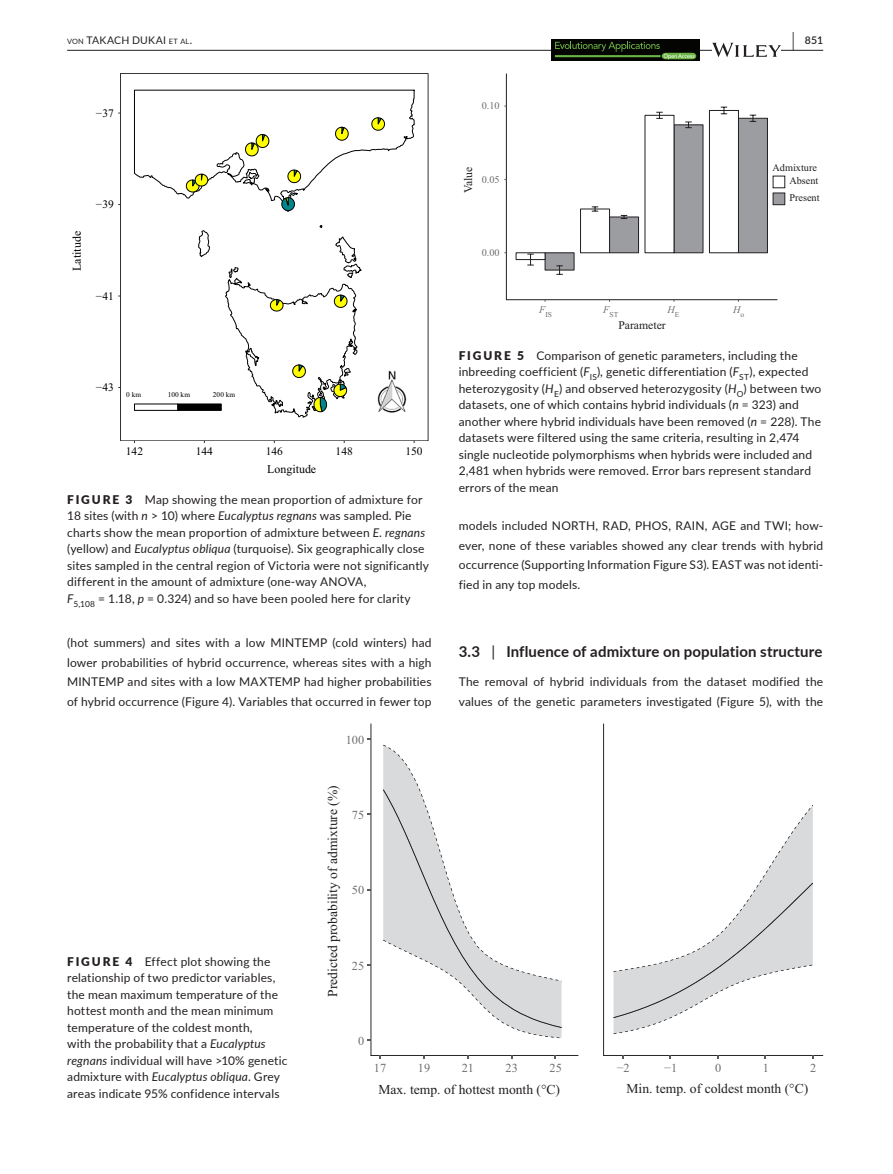
<style>
.page{position:relative;width:893px;height:1174px;background:#fff}
.page>*{position:absolute;margin:0;border:0;box-sizing:border-box;transform-origin:0 0}
.t1{font:600 19.5px "Lato";color:#231f20;scale:.48 1}
.t2{font:700 15px "Lato";letter-spacing:.01em;color:#231f20}
.t3{font:13.65px "Times New Roman";color:#231f20}
.t4{font:12.3px "Times New Roman";color:#6d6e71}
.t5{font:12px/16.5px "Lato";letter-spacing:.015em;color:#231f20}
.t6{font:11.85px "Times New Roman";color:#000}
.t7{font:11.7px "Times New Roman";color:#231f20}
.t8{font:11.4px "Times New Roman";color:#000}
.t9{font:10.5px "Lato";letter-spacing:.02em;color:#231f20}
.t10{font:600 10.5px "Lato";color:#231f20}
.t11{font:10.2px/13.6px "Times New Roman";color:#231f20;text-align:right}
.t12{font:10.2px "Times New Roman";color:#6d6e71}
.t13{font:italic 10.2px "Times New Roman";color:#6d6e71}
.t14{font:7.5px "Times New Roman";color:#6d6e71}
.t15{font:7.35px "Times New Roman";color:#000}
.s1{font-size:7.35px}
.s2{font-weight:900}
.s3{font-style:italic}
.s4{font-weight:400}
</style>
<div class="page">
<hr style="left:67px;top:50px;width:756px;height:1px;background:#231f20">
<div style="left:551px;top:40px;width:149px;height:21px;background:#040503"></div>
<svg style="left:555px;top:41px;width:141px;height:18px"></svg>
<svg style="left:712px;top:43px;width:69px;height:14px"></svg>
<svg style="left:134px;top:89px;width:281px;height:329px"></svg>
<svg style="left:186px;top:173px;width:22px;height:26px"></svg>
<svg style="left:245px;top:134px;width:25px;height:23px"></svg>
<svg style="left:270px;top:299px;width:14px;height:13px"></svg>
<svg style="left:281px;top:197px;width:14px;height:14px"></svg>
<svg style="left:287px;top:169px;width:14px;height:14px"></svg>
<svg style="left:292px;top:364px;width:14px;height:14px"></svg>
<svg style="left:313px;top:396px;width:14px;height:17px"></svg>
<svg style="left:333px;top:383px;width:14px;height:14px"></svg>
<svg style="left:334px;top:294px;width:14px;height:14px"></svg>
<svg style="left:335px;top:126px;width:14px;height:16px"></svg>
<svg style="left:371px;top:117px;width:14px;height:14px"></svg>
<div style="left:134px;top:403px;width:44px;height:8px;background:#fff;border:1px solid #000"></div>
<div style="left:177px;top:403px;width:45px;height:8px;background:#000;border:1px solid #000"></div>
<img style="left:375px;top:370px;width:34px;height:45px">
<div style="left:120px;top:73px;width:308px;height:368px;border:1px solid #333"></div>
<svg style="left:458px;top:981px;width:101px;height:57px"></svg>
<svg style="left:383px;top:745px;width:177px;height:236px"></svg>
<hr style="left:370px;top:723px;width:1px;height:333px;background:#231f20">
<hr style="left:370px;top:1055px;width:208px;height:1px;background:#231f20">
<svg style="left:613px;top:804px;width:200px;height:230px"></svg>
<hr style="left:603px;top:723px;width:1px;height:333px;background:#231f20">
<hr style="left:603px;top:1055px;width:220px;height:1px;background:#231f20">
<div style="left:545px;top:252px;width:29px;height:18px;background:#9b9da0;border:1px solid #231f20"></div>
<div style="left:516px;top:252px;width:29px;height:8px;background:#fff;border:1px solid #231f20"></div>
<div style="left:609px;top:217px;width:30px;height:36px;background:#9b9da0;border:1px solid #231f20"></div>
<div style="left:580px;top:209px;width:30px;height:44px;background:#fff;border:1px solid #231f20"></div>
<div style="left:674px;top:124px;width:29px;height:129px;background:#9b9da0;border:1px solid #231f20"></div>
<div style="left:738px;top:118px;width:30px;height:135px;background:#9b9da0;border:1px solid #231f20"></div>
<div style="left:709px;top:110px;width:30px;height:143px;background:#fff;border:1px solid #231f20"></div>
<svg style="left:556px;top:265px;width:7px;height:10px"></svg>
<svg style="left:527px;top:254px;width:7px;height:12px"></svg>
<svg style="left:621px;top:215px;width:6px;height:4px"></svg>
<svg style="left:592px;top:207px;width:6px;height:5px"></svg>
<svg style="left:685px;top:122px;width:7px;height:6px"></svg>
<svg style="left:656px;top:112px;width:7px;height:7px"></svg>
<svg style="left:750px;top:115px;width:6px;height:7px"></svg>
<svg style="left:721px;top:107px;width:6px;height:8px"></svg>
<hr style="left:506px;top:74px;width:1px;height:226px;background:#231f20">
<hr style="left:506px;top:299px;width:271px;height:1px;background:#231f20">
<div style="left:772px;top:175px;width:13px;height:13px;background:#a3a1a2"></div>
<div style="left:773px;top:176px;width:12px;height:12px;background:#fff"></div>
<svg style="left:772px;top:192px;width:13px;height:13px"></svg>
<div style="left:773px;top:193px;width:12px;height:12px;background:#9b9da0;border:1px solid #231f20"></div>
<h1 class="t1" style="left:792px;top:26px;width:7px">|</h1>
<p class="t9" style="left:67px;top:33px;width:127px"><span class="s1">VON</span> TAKACH DUKAI <span class="s1">ET AL</span>.</p>
<p class="t10" style="left:805px;top:33px;width:20px">851</p>
<p class="t8" style="left:96px;top:105px;width:19px">−37</p>
<p class="t6" style="left:69px;top:271px;width:41px;rotate:-90deg">Latitude</p>
<p class="t8" style="left:96px;top:197px;width:19px">−39</p>
<p class="t8" style="left:96px;top:288px;width:19px">−41</p>
<p class="t8" style="left:96px;top:380px;width:19px">−43</p>
<p class="t15" style="left:126px;top:389px;width:16px">0 km</p>
<p class="t15" style="left:168px;top:389px;width:24px">100 km</p>
<p class="t15" style="left:213px;top:389px;width:24px">200 km</p>
<p class="t8" style="left:126px;top:443px;width:19px">142</p>
<p class="t8" style="left:196px;top:443px;width:19px">144</p>
<p class="t8" style="left:266px;top:443px;width:19px">146</p>
<p class="t8" style="left:336px;top:443px;width:19px">148</p>
<p class="t8" style="left:405px;top:443px;width:19px">150</p>
<p class="t6" style="left:267px;top:461px;width:50px">Longitude</p>
<p class="t5" style="left:67px;top:490px;width:363px"><span class="s2">FIGURE 3</span> Map showing the mean proportion of admixture for 18 sites (with <span class="s3">n</span> &gt; 10) where <span class="s3">Eucalyptus regnans</span> was sampled. Pie charts show the mean proportion of admixture between <span class="s3">E. regnans </span>(yellow) and <span class="s3">Eucalyptus obliqua</span> (turquoise). Six geographically close sites sampled in the central region of Victoria were not significantly different in the amount of admixture (one‐way ANOVA,<br><span class="s3">F</span><sub>5,108</sub> = 1.18, <span class="s3">p</span> = 0.324) and so have been pooled here for clarity</p>
<p class="t5" style="left:67px;top:632px;width:366px;line-height:19.5px;text-align:justify">(hot summers) and sites with a low MINTEMP (cold winters) had lower probabilities of hybrid occurrence, whereas sites with a high MINTEMP and sites with a low MAXTEMP had higher probabilities of hybrid occurrence (Figure 4). Variables that occurred in fewer top</p>
<p class="t4" style="left:346px;top:731px;width:20px">100</p>
<p class="t12" style="left:482px;top:99px;width:19px">0.10</p>
<p class="t7" style="left:460px;top:193px;width:28px;rotate:-90deg">Value</p>
<p class="t11" style="left:772px;top:160px;width:47px">Admixture<br>Absent</p>
<p class="t11" style="left:789px;top:191px;width:32px">Present</p>
<p class="t12" style="left:482px;top:172px;width:19px">0.05</p>
<p class="t12" style="left:482px;top:246px;width:19px">0.00</p>
<p class="t14" style="left:539px;top:310px;width:14px"><sup>F</sup>IS</p>
<p class="t14" style="left:603px;top:310px;width:17px"><sup>F</sup>ST</p>
<p class="t13" style="left:667px;top:303px;width:13px">H<sub>E</sub></p>
<p class="t13" style="left:733px;top:303px;width:13px">H<sub>o</sub></p>
<p class="t7" style="left:618px;top:317px;width:49px">Parameter</p>
<p class="t5" style="left:459px;top:347px;width:364px"><span class="s2">FIGURE 5</span> Comparison of genetic parameters, including the inbreeding coefficient (<span class="s3">F</span><sub>IS</sub>), genetic differentiation (<span class="s3">F</span><sub>ST</sub>), expected heterozygosity (<span class="s3">H</span><sub>E</sub>) and observed heterozygosity (<span class="s3">H</span><sub>O</sub>) between two datasets, one of which contains hybrid individuals (<span class="s3">n</span> = 323) and another where hybrid individuals have been removed (<span class="s3">n</span> = 228). The datasets were filtered using the same criteria, resulting in 2,474 single nucleotide polymorphisms when hybrids were included and 2,481 when hybrids were removed. Error bars represent standard errors of the mean</p>
<p class="t5" style="left:459px;top:515px;width:366px;line-height:19.5px;text-align:justify">models included NORTH, RAD, PHOS, RAIN, AGE and TWI; how&shy;ever, none of these variables showed any clear trends with hybrid occurrence (Supporting Information Figure S3). EAST was not identi&shy;fied in any top models.</p>
<p class="t2" style="left:459px;top:640px;width:365px">3.3 <span class="s4">|</span> Influence of admixture on population structure</p>
<p class="t5" style="left:459px;top:671px;width:366px;line-height:19.5px">The removal of hybrid individuals from the dataset modified the values of the genetic parameters investigated (Figure 5), with the</p>
<p class="t5" style="left:67px;top:952px;width:222px"><span class="s2">FIGURE 4</span> Effect plot showing the relationship of two predictor variables, the mean maximum temperature of the hottest month and the mean minimum temperature of the coldest month,<br>with the probability that a <span class="s3">Eucalyptus regnans</span> individual will have &gt;10% genetic admixture with <span class="s3">Eucalyptus obliqua</span>. Grey areas indicate 95% confidence intervals</p>
<p class="t3" style="left:323px;top:996px;width:213px;rotate:-90deg">Predicted probability of admixture (%)</p>
<p class="t4" style="left:352px;top:806px;width:14px">75</p>
<p class="t4" style="left:352px;top:882px;width:14px">50</p>
<p class="t4" style="left:352px;top:957px;width:14px">25</p>
<p class="t4" style="left:358px;top:1032px;width:8px">0</p>
<p class="t4" style="left:374px;top:1059px;width:14px">17</p>
<p class="t4" style="left:418px;top:1059px;width:14px">19</p>
<p class="t4" style="left:462px;top:1059px;width:14px">21</p>
<p class="t4" style="left:506px;top:1059px;width:14px">23</p>
<p class="t4" style="left:549px;top:1059px;width:14px">25</p>
<p class="t3" style="left:378px;top:1080px;width:183px">Max. temp. of hottest month ( C)</p>
<p class="t4" style="left:617px;top:1059px;width:15px">−2</p>
<p class="t4" style="left:664px;top:1059px;width:15px">−1</p>
<p class="t4" style="left:715px;top:1059px;width:8px">0</p>
<p class="t4" style="left:763px;top:1059px;width:8px">1</p>
<p class="t4" style="left:810px;top:1059px;width:8px">2</p>
<p class="t3" style="left:626px;top:1079px;width:183px">Min. temp. of coldest month ( C)</p>
</div>
